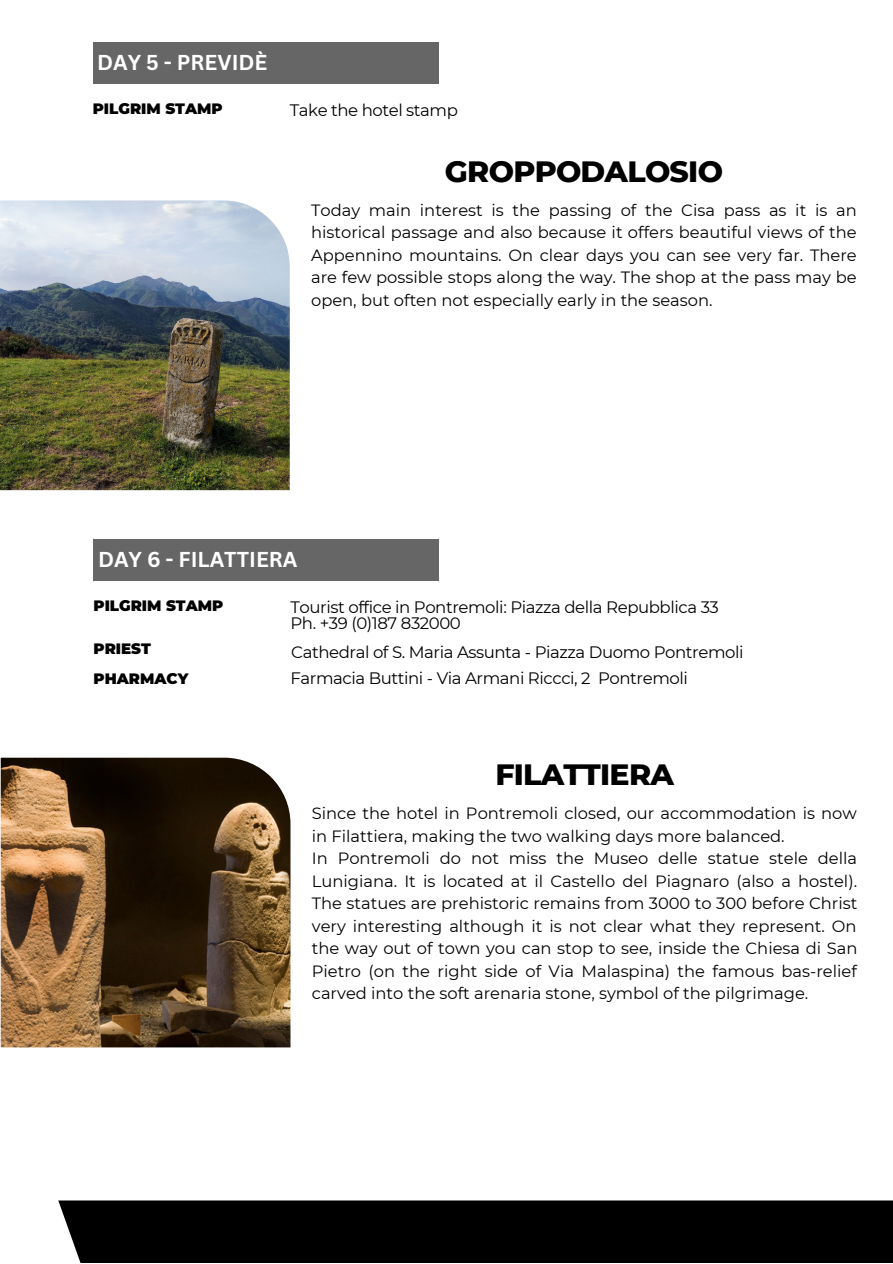
<style>
.page{position:relative;width:893px;height:1264px;background:#fff}
.page>*{position:absolute;margin:0;border:0;box-sizing:border-box;transform-origin:0 0}
.t1{font:800 30px "Montserrat";letter-spacing:-.025em;color:#000}
.t2{font:700 21px "Canva Sans";color:#fff}
.t3{font:16.5px "Montserrat";letter-spacing:-.025em;color:#000}
.t4{font:16.35px/22.5px "Montserrat";color:#000;text-align:justify}
.t5{font:900 15px "Montserrat";color:#000}
</style>
<div class="page">
<div style="left:58px;top:1200px;width:834px;height:62px;background:#000"></div>
<img style="left:0;top:200px;width:290px;height:290px">
<div style="left:93px;top:539px;width:346px;height:42px;background:#666"></div>
<img style="left:1px;top:757px;width:289px;height:290px">
<div style="left:93px;top:42px;width:345px;height:42px;background:#666"></div>
<p class="t2" style="left:97px;top:48px;width:172px">DAY 5 - PREVIDÈ</p>
<p class="t5" style="left:93px;top:99px;width:131px">PILGRIM STAMP</p>
<p class="t3" style="left:290px;top:100px;width:170px">Take the hotel stamp</p>
<p class="t1" style="left:445px;top:153px;width:279px">GROPPODALOSIO</p>
<p class="t4" style="left:311px;top:198px;width:547px">Today main interest is the passing of the Cisa pass as it is an historical passage and also because it offers beautiful views of the Appennino mountains. On clear days you can see very far. There are few possible stops along the way. The shop at the pass may be open, but often not especially early in the season.</p>
<p class="t2" style="left:98px;top:545px;width:201px">DAY 6 - FILATTIERA</p>
<p class="t5" style="left:93px;top:596px;width:131px">PILGRIM STAMP</p>
<p class="t3" style="left:290px;top:596px;width:430px">Tourist office in Pontremoli: Piazza della Repubblica 33</p>
<p class="t3" style="left:290px;top:612px;width:172px">Ph. +39 (0)187 832000</p>
<p class="t5" style="left:93px;top:639px;width:59px">PRIEST</p>
<p class="t3" style="left:291px;top:642px;width:454px">Cathedral of S. Maria Assunta - Piazza Duomo Pontremoli</p>
<p class="t5" style="left:93px;top:669px;width:96px">PHARMACY</p>
<p class="t3" style="left:290px;top:668px;width:399px">Farmacia Buttini - Via Armani Riccci, 2 Pontremoli</p>
<p class="t1" style="left:495px;top:756px;width:180px">FILATTIERA</p>
<p class="t4" style="left:312px;top:802px;width:546px">Since the hotel in Pontremoli closed, our accommodation is now in Filattiera, making the two walking days more balanced.</p>
<p class="t4" style="left:312px;top:847px;width:547px">In Pontremoli do not miss the Museo delle statue stele della Lunigiana. It is located at il Castello del Piagnaro (also a hostel).<br>The statues are prehistoric remains from 3000 to 300 before Christ very interesting although it is not clear what they represent. On the way out of town you can stop to see, inside the Chiesa di San Pietro (on the right side of Via Malaspina) the famous bas-relief carved into the soft arenaria stone, symbol of the pilgrimage.</p>
</div>
